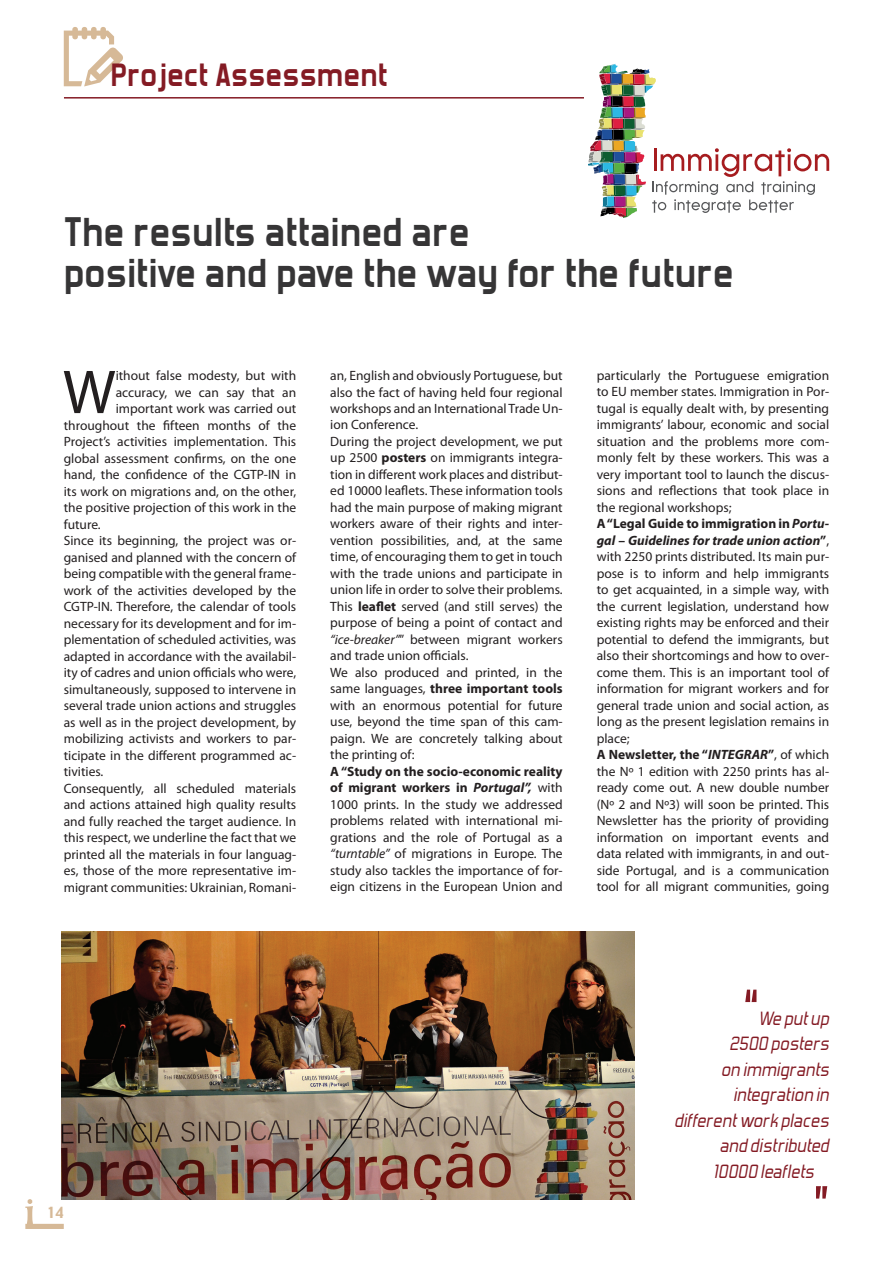
<style>
.page{position:relative;width:893px;height:1263px;background:#fff}
.page>*{position:absolute;margin:0;border:0;box-sizing:border-box;transform-origin:0 0}
.t1{font:62.4px "Myriad Pro";color:#231f20}
.t2{font:700 54px "Forgotten Futurist";color:#841b24}
.t3{font:700 45px/40.5px "Forgotten Futurist";color:#363536}
.t4{font:700 36px "Forgotten Futurist";color:#841b24}
.t5{font:italic 22.5px "Forgotten Futurist";color:#841b24}
.t6{font:700 15px "Enigmatic";color:#d6b997}
.t7{font:13.5px/16.5px "Myriad Pro";color:#231f20}
.s1{font-weight:700}
.s2{font-style:italic}
.s3{font-weight:700;font-style:italic}
</style>
<div class="page">
<svg style="left:25px;top:1199px;width:39px;height:30px"></svg>
<svg style="left:64px;top:27px;width:59px;height:59px"></svg>
<img style="left:61px;top:931px;width:574px;height:268px">
<svg style="left:588px;top:64px;width:241px;height:154px"></svg>
<hr style="left:64px;top:97px;width:520px;height:2px;background:#841b24">
<h3 class="t4" style="left:110px;top:57px;width:279px">Project Assessment</h3>
<h3 class="t3" style="left:64px;top:214px;width:672px">The results attained are<br>positive and pave the way for the future</h3>
<h1 class="t1" style="left:63px;top:354px;width:54px">W</h1>
<p class="t7" style="left:116px;top:367px;width:182px">ithout false modesty, but with</p>
<p class="t7" style="left:116px;top:384px;width:182px">accuracy, we can say that an</p>
<p class="t7" style="left:116px;top:400px;width:182px">important work was carried out</p>
<p class="t7" style="left:64px;top:417px;width:234px">throughout the fifteen months of the</p>
<p class="t7" style="left:64px;top:433px;width:234px">Project’s activities implementation. This</p>
<p class="t7" style="left:64px;top:450px;width:234px">global assessment confirms, on the one</p>
<p class="t7" style="left:64px;top:466px;width:234px">hand, the confidence of the CGTP-IN in</p>
<p class="t7" style="left:64px;top:483px;width:234px">its work on migrations and, on the other,</p>
<p class="t7" style="left:64px;top:499px;width:234px">the positive projection of this work in the</p>
<p class="t7" style="left:64px;top:516px;width:38px">future.</p>
<p class="t7" style="left:64px;top:532px;width:234px">Since its beginning, the project was or-</p>
<p class="t7" style="left:64px;top:549px;width:234px">ganised and planned with the concern of</p>
<p class="t7" style="left:64px;top:565px;width:234px">being compatible with the general frame-</p>
<p class="t7" style="left:64px;top:582px;width:234px">work of the activities developed by the</p>
<p class="t7" style="left:64px;top:598px;width:234px">CGTP-IN. Therefore, the calendar of tools</p>
<p class="t7" style="left:64px;top:615px;width:234px">necessary for its development and for im-</p>
<p class="t7" style="left:64px;top:631px;width:234px">plementation of scheduled activities, was</p>
<p class="t7" style="left:64px;top:648px;width:234px">adapted in accordance with the availabil-</p>
<p class="t7" style="left:64px;top:664px;width:234px">ity of cadres and union officials who were,</p>
<p class="t7" style="left:64px;top:681px;width:234px">simultaneously, supposed to intervene in</p>
<p class="t7" style="left:64px;top:697px;width:234px">several trade union actions and struggles</p>
<p class="t7" style="left:64px;top:713px;width:234px">as well as in the project development, by</p>
<p class="t7" style="left:64px;top:730px;width:234px">mobilizing activists and workers to par-</p>
<p class="t7" style="left:64px;top:746px;width:234px">ticipate in the different programmed ac-</p>
<p class="t7" style="left:64px;top:763px;width:41px">tivities.</p>
<p class="t7" style="left:64px;top:779px;width:234px">Consequently, all scheduled materials</p>
<p class="t7" style="left:64px;top:796px;width:234px">and actions attained high quality results</p>
<p class="t7" style="left:64px;top:812px;width:234px">and fully reached the target audience. In</p>
<p class="t7" style="left:64px;top:829px;width:234px">this respect, we underline the fact that we</p>
<p class="t7" style="left:64px;top:845px;width:234px">printed all the materials in four languag-</p>
<p class="t7" style="left:64px;top:862px;width:234px">es, those of the more representative im-</p>
<p class="t7" style="left:64px;top:878px;width:234px">migrant communities: Ukrainian, Romani-</p>
<p class="t7" style="left:330px;top:367px;width:234px">an, English and obviously Portuguese, but also the fact of having held four regional workshops and an International Trade Un&shy;ion Conference.<br>During the project development, we put up 2500 <span class="s1">posters</span> on immigrants integra&shy;tion in different work places and distribut&shy;ed 10000 leaflets. These information tools had the main purpose of making migrant workers aware of their rights and inter&shy;vention possibilities, and, at the same time, of encouraging them to get in touch with the trade unions and participate in union life in order to solve their problems.<br>This <span class="s1">leaflet</span> served (and still serves) the purpose of being a point of contact and <span class="s2">“ice-breaker”</span>” between migrant workers and trade union officials.<br>We also produced and printed, in the same languages, <span class="s1">three important tools </span>with an enormous potential for future use, beyond the time span of this cam&shy;paign. We are concretely talking about the printing of:</p>
<p class="t7" style="left:330px;top:763px;width:234px;text-align:justify"><span class="s1">A “Study on the socio-economic reality of migrant workers in</span> <span class="s3">Portugal”,</span> with 1000 prints. In the study we addressed problems related with international mi&shy;grations and the role of Portugal as a <span class="s2">“turntable”</span> of migrations in Europe. The study also tackles the importance of for&shy;eign citizens in the European Union and</p>
<p class="t7" style="left:597px;top:367px;width:234px">particularly the Portuguese emigration to EU member states. Immigration in Por&shy;tugal is equally dealt with, by presenting immigrants’ labour, economic and social situation and the problems more com&shy;monly felt by these workers. This was a very important tool to launch the discus&shy;sions and reflections that took place in the regional workshops;<br><span class="s1">A “Legal Guide to immigration in</span> <span class="s3">Portu&shy;gal</span> <span class="s1">–</span> <span class="s3">Guidelines for trade union action</span><span class="s1">”</span>, with 2250 prints distributed. Its main pur&shy;pose is to inform and help immigrants to get acquainted, in a simple way, with the current legislation, understand how existing rights may be enforced and their potential to defend the immigrants, but also their shortcomings and how to over&shy;come them. This is an important tool of information for migrant workers and for general trade union and social action, as long as the present legislation remains in place;<br><span class="s1">A Newsletter, the “</span><span class="s3">INTEGRAR</span><span class="s1">”</span>, of which the Nº 1 edition with 2250 prints has al&shy;ready come out. A new double number (Nº 2 and Nº3) will soon be printed. This Newsletter has the priority of providing information on important events and data related with immigrants, in and out&shy;side Portugal, and is a communication tool for all migrant communities, going</p>
<p class="t6" style="left:46px;top:1204px;width:19px">14</p>
<h2 class="t2" style="left:743px;top:980px;width:16px">“</h2>
<h3 class="t5" style="left:758px;top:1008px;width:72px">We put up</h3>
<h3 class="t5" style="left:729px;top:1034px;width:101px">2500 posters</h3>
<h3 class="t5" style="left:721px;top:1059px;width:110px">on immigrants</h3>
<h3 class="t5" style="left:733px;top:1085px;width:97px">integration in</h3>
<h3 class="t5" style="left:674px;top:1110px;width:156px">different work places</h3>
<h3 class="t5" style="left:720px;top:1136px;width:111px">and distributed</h3>
<h3 class="t5" style="left:713px;top:1161px;width:102px">10000 leaflets</h3>
<h2 class="t2" style="left:814px;top:1177px;width:16px">”</h2>
</div>
